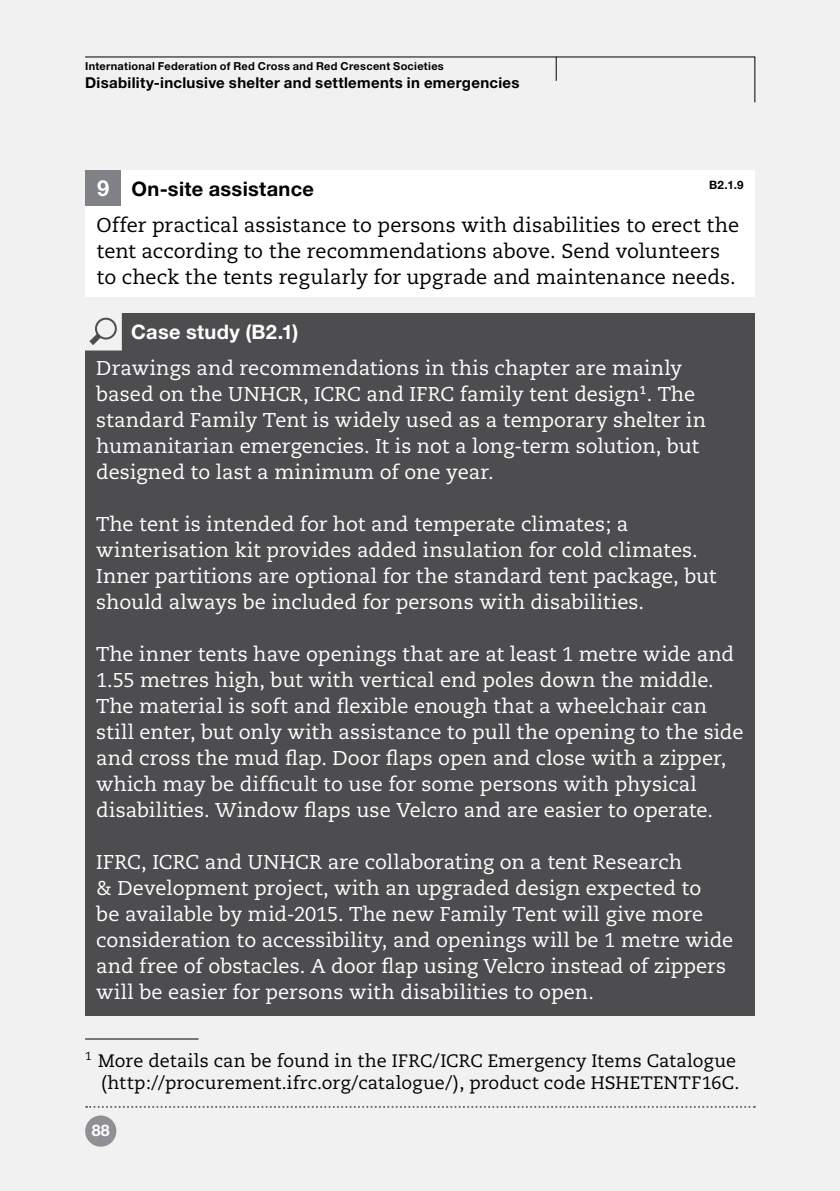
<style>
.page{position:relative;width:840px;height:1191px;background:#fff}
.page>*{position:absolute;margin:0;border:0;box-sizing:border-box;transform-origin:0 0}
.t1{font:20px/26px "Caecilia";color:#fff}
.t2{font:20px/26px "Caecilia";letter-spacing:.005em;color:#000}
.t3{font:700 20px "Helvetica Neue LT Std";letter-spacing:.015em;color:#000}
.t4{font:700 20px "Helvetica Neue LT Std";letter-spacing:.015em;color:#fff}
.t5{font:18px/21.6px "Caecilia";letter-spacing:.01em;color:#000;text-align:right}
.t6{font:700 16px "Helvetica Neue LT Std";color:#fff}
.t7{font:700 15px "Helvetica Neue LT Std";letter-spacing:.02em;color:#000}
.t8{font:700 11.6px "Helvetica Neue LT Std";color:#000}
.t9{font:700 11px "Helvetica Neue LT Std";letter-spacing:.025em;color:#000}
</style>
<div class="page">
<div style="left:0;top:0;width:839px;height:1191px;background:#f1f1f2"></div>
<svg style="left:85px;top:56px;width:670px;height:47px"></svg>
<svg style="left:86px;top:1106px;width:668px;height:2px"></svg>
<div style="left:85px;top:1115px;width:31px;height:31px;background:#8e9093;border-radius:50%"></div>
<div style="left:85px;top:313px;width:669px;height:702px;background:#4d4d4f"></div>
<div style="left:84px;top:312px;width:38px;height:38px;background:#f1f1f2"></div>
<hr style="left:85px;top:1038px;width:113px;height:1px;background:#000">
<div style="left:85px;top:170px;width:669px;height:126px;background:#fff"></div>
<div style="left:85px;top:170px;width:36px;height:36px;background:#808285"></div>
<svg style="left:97px;top:180px;width:12px;height:16px"></svg>
<svg style="left:89px;top:318px;width:28px;height:27px"></svg>
<p class="t9" style="left:85px;top:59px;width:360px">International Federation of Red Cross and Red Crescent Societies</p>
<p class="t7" style="left:85px;top:74px;width:435px">Disability-inclusive shelter and settlements in emergencies</p>
<p class="t3" style="left:131px;top:176px;width:184px">On-site assistance</p>
<p class="t8" style="left:708px;top:178px;width:36px">B2.1.9</p>
<p class="t2" style="left:96px;top:212px;width:643px">Offer practical assistance to persons with disabilities to erect the tent according to the recommendations above. Send volunteers to check the tents regularly for upgrade and maintenance needs.</p>
<p class="t4" style="left:131px;top:319px;width:168px">Case study (B2.1)</p>
<p class="t1" style="left:96px;top:355px;width:611px">Drawings and recommendations in this chapter are mainly based on the UNHCR, ICRC and IFRC family tent design<sup>1</sup>. The standard Family Tent is widely used as a temporary shelter in humanitarian emergencies. It is not a long-term solution, but designed to last a minimum of one year.</p>
<p class="t1" style="left:96px;top:511px;width:621px">The tent is intended for hot and temperate climates; a winterisation kit provides added insulation for cold climates.<br>Inner partitions are optional for the standard tent package, but should always be included for persons with disabilities.</p>
<p class="t1" style="left:96px;top:641px;width:648px">The inner tents have openings that are at least 1 metre wide and 1.55 metres high, but with vertical end poles down the middle.<br>The material is soft and flexible enough that a wheelchair can still enter, but only with assistance to pull the opening to the side and cross the mud flap. Door flaps open and close with a zipper, which may be difficult to use for some persons with physical disabilities. Window flaps use Velcro and are easier to operate.</p>
<p class="t1" style="left:96px;top:849px;width:638px">IFRC, ICRC and UNHCR are collaborating on a tent Research<br>&amp; Development project, with an upgraded design expected to<br>be available by mid-2015. The new Family Tent will give more consideration to accessibility, and openings will be 1 metre wide and free of obstacles. A door flap using Velcro instead of zippers will be easier for persons with disabilities to open.</p>
<p class="t5" style="left:85px;top:1050px;width:655px"><sup>1</sup> More details can be found in the IFRC/ICRC Emergency Items Catalogue (http://procurement.ifrc.org/catalogue/), product code HSHETENTF16C.</p>
<p class="t6" style="left:92px;top:1120px;width:19px">88</p>
</div>
